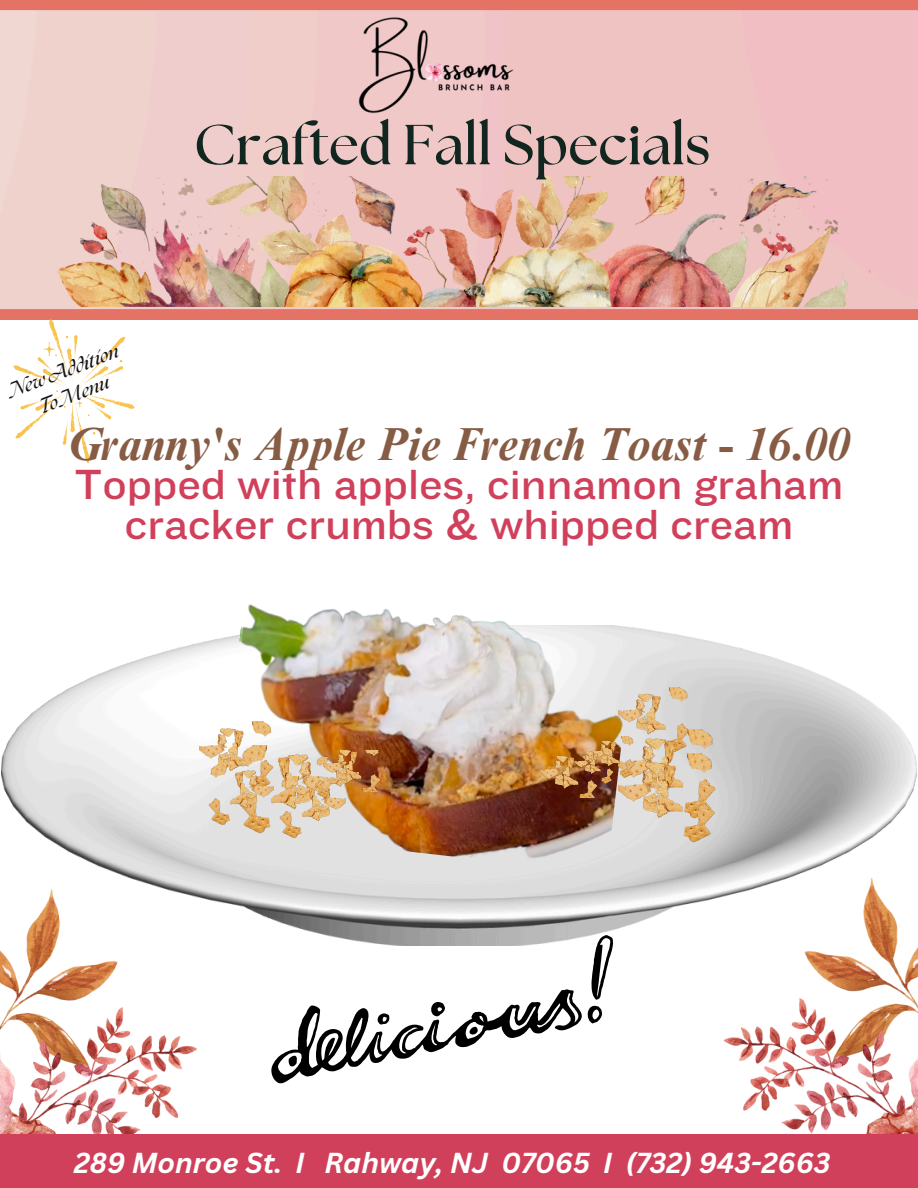
<style>
.page{position:relative;width:918px;height:1188px;background:#fff}
.page>*{position:absolute;margin:0;border:0;box-sizing:border-box;transform-origin:0 0}
.t1{font:700 56.25px "The Seasons";color:#122620}
.t2{font:italic 700 46.35px "Times NRMT Pro";color:#875c44}
.t3{font:43.8px/39.3px "Knockout 32";color:#d1405b;text-align:center}
.t4{font:italic 700 28.05px "Canva Sans";color:#fff}
.t5{font:italic 700 18px "The Seasons";color:#141212}
</style>
<div class="page">
<svg style="left:0;top:0;width:918px;height:319px;background:#eebfbd"></svg>
<img style="left:782px;top:0;width:136px;height:36px">
<img style="left:681px;top:945px;width:237px;height:190px">
<img style="left:0;top:945px;width:245px;height:190px">
<img style="left:1px;top:628px;width:916px;height:317px">
<img style="left:57px;top:176px;width:814px;height:131px">
<img style="left:218px;top:604px;width:419px;height:270px">
<div style="left:0;top:1135px;width:918px;height:53px;background:#d1405b"></div>
<img style="left:354px;top:16px;width:169px;height:97px">
<img style="left:200px;top:721px;width:74px;height:69px">
<img style="left:619px;top:687px;width:74px;height:43px">
<img style="left:280px;top:797px;width:66px;height:41px">
<img style="left:540px;top:757px;width:58px;height:40px">
<img style="left:619px;top:730px;width:102px;height:23px">
<img style="left:619px;top:753px;width:102px;height:89px">
<img style="left:590px;top:736px;width:47px;height:42px">
<img style="left:575px;top:749px;width:40px;height:35px">
<img style="left:241px;top:746px;width:92px;height:88px">
<img style="left:209px;top:765px;width:65px;height:59px">
<img style="left:315px;top:758px;width:43px;height:39px">
<img style="left:323px;top:751px;width:58px;height:40px">
<svg style="left:13px;top:319px;width:122px;height:144px"></svg>
<svg style="left:270px;top:935px;width:343px;height:149px"></svg>
<h1 class="t5" style="left:6px;top:385px;width:118px;rotate:-21deg">New Addition</h1>
<p class="t5" style="left:37px;top:401px;width:76px;rotate:-21deg">To Menu</p>
<p class="t1" style="left:194px;top:119px;width:518px">Crafted Fall Specials</p>
<p class="t2" style="left:67px;top:427px;width:785px">Granny's Apple Pie French Toast - 16.00</p>
<p class="t3" style="left:75px;top:464px;width:770px">Topped with apples, cinnamon graham cracker crumbs &amp; whipped cream</p>
<p class="t4" style="left:74px;top:1143px;width:758px">289 Monroe St. I Rahway, NJ 07065 I (732) 943-2663</p>
</div>
